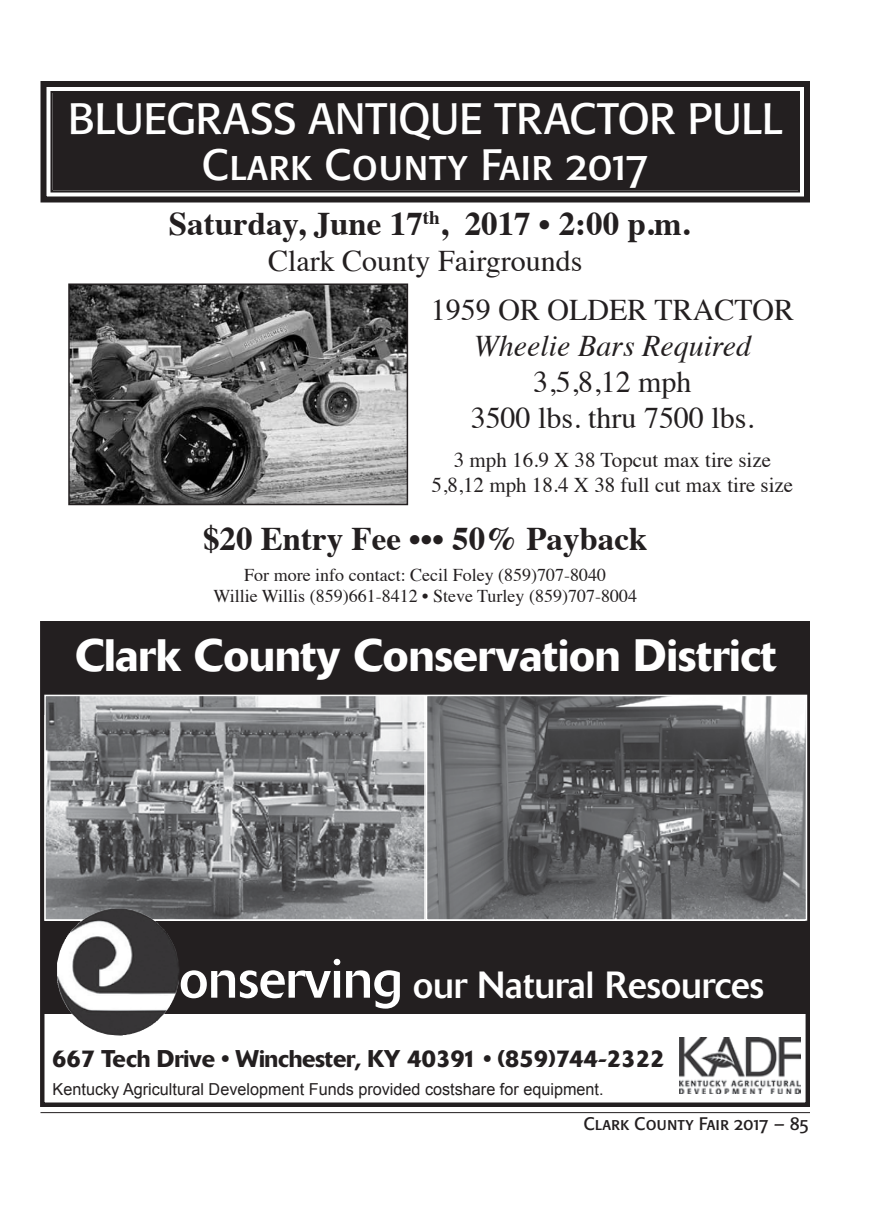
<style>
.page{position:relative;width:891px;height:1215px;background:#fff}
.page>*{position:absolute;margin:0;border:0;box-sizing:border-box;transform-origin:0 0}
.t1{font:500 45px "Delta";color:#fff}
.t2{font:43.5px/46.5px "Formata Regular SC";color:#fff;text-align:center}
.t3{font:37.5px "Delta";color:#fff}
.t4{font:700 33px "Times";color:#231f20}
.t5{font:30px/36px "Times";color:#231f20}
.t6{font:500 24px "Delta";letter-spacing:-.01em;color:#231f20}
.t7{font:21px/25.2px "Times";color:#231f20;text-align:center}
.t8{font:18px/21.6px "Times";color:#231f20;text-align:center}
.t9{font:18px "Formata Regular SC";color:#231f20}
.t10{font:16.5px "Arial";color:#231f20}
.s1{font-style:italic}
.s2{font-size:54px}
</style>
<div class="page">
<hr style="left:40px;top:1112px;width:770px;height:1px;background:#231f20">
<svg style="left:40px;top:81px;width:770px;height:122px;background:#343031"></svg>
<div style="left:50px;top:91px;width:750px;height:102px;border:2px solid #231f20"></div>
<img style="left:71px;top:286px;width:334px;height:216px">
<div style="left:68px;top:283px;width:340px;height:222px;border:2px solid #231f20"></div>
<div style="left:42px;top:921px;width:765px;height:93px;background:#231f20"></div>
<div style="left:40px;top:621px;width:770px;height:486px;border:4px solid #231f20"></div>
<img style="left:679px;top:1038px;width:122px;height:56px">
<div style="left:42px;top:622px;width:768px;height:93px;background:#231f20"></div>
<img style="left:46px;top:697px;width:378px;height:222px">
<div style="left:44px;top:695px;width:382px;height:226px;border:1px solid #fff"></div>
<img style="left:428px;top:697px;width:377px;height:222px">
<div style="left:426px;top:695px;width:381px;height:226px;border:1px solid #fff"></div>
<img style="left:57px;top:909px;width:112px;height:127px">
<p class="t2" style="left:68px;top:95px;width:716px">BLUEGRASS ANTIQUE TRACTOR PULL<br>Clark County Fair 2017</p>
<p class="t4" style="left:169px;top:192px;width:522px">Saturday, June 17<sup>th</sup>, 2017 • 2:00 p.m.</p>
<p class="t5" style="left:431px;top:234px;width:365px;line-height:48.6px;text-indent:-163px">Clark County Fairgrounds<br>1959 OR OLDER TRACTOR</p>
<p class="t5" style="left:471px;top:325px;width:285px;text-align:center"><span class="s1">Wheelie Bars Required<br></span>3,5,8,12 mph<br>3500 lbs. thru 7500 lbs.</p>
<p class="t7" style="left:432px;top:446px;width:363px">3 mph 16.9 X 38 Topcut max tire size<br>5,8,12 mph 18.4 X 38 full cut max tire size</p>
<p class="t4" style="left:203px;top:507px;width:446px">$20 Entry Fee ••• 50% Payback</p>
<p class="t8" style="left:213px;top:562px;width:425px">For more info contact: Cecil Foley (859)707-8040<br>Willie Willis (859)661-8412 • Steve Turley (859)707-8004</p>
<p class="t1" style="left:75px;top:628px;width:703px">Clark County Conservation District</p>
<p class="t3" style="left:179px;top:963px;width:586px"><span class="s2">onserving</span> our Natural Resources</p>
<p class="t6" style="left:52px;top:1044px;width:615px">667 Tech Drive • Winchester, KY 40391 • (859)744-2322</p>
<p class="t10" style="left:53px;top:1079px;width:552px">Kentucky Agricultural Development Funds provided costshare for equipment.</p>
<p class="t9" style="left:584px;top:1113px;width:226px">Clark County Fair 2017 – 85</p>
</div>
